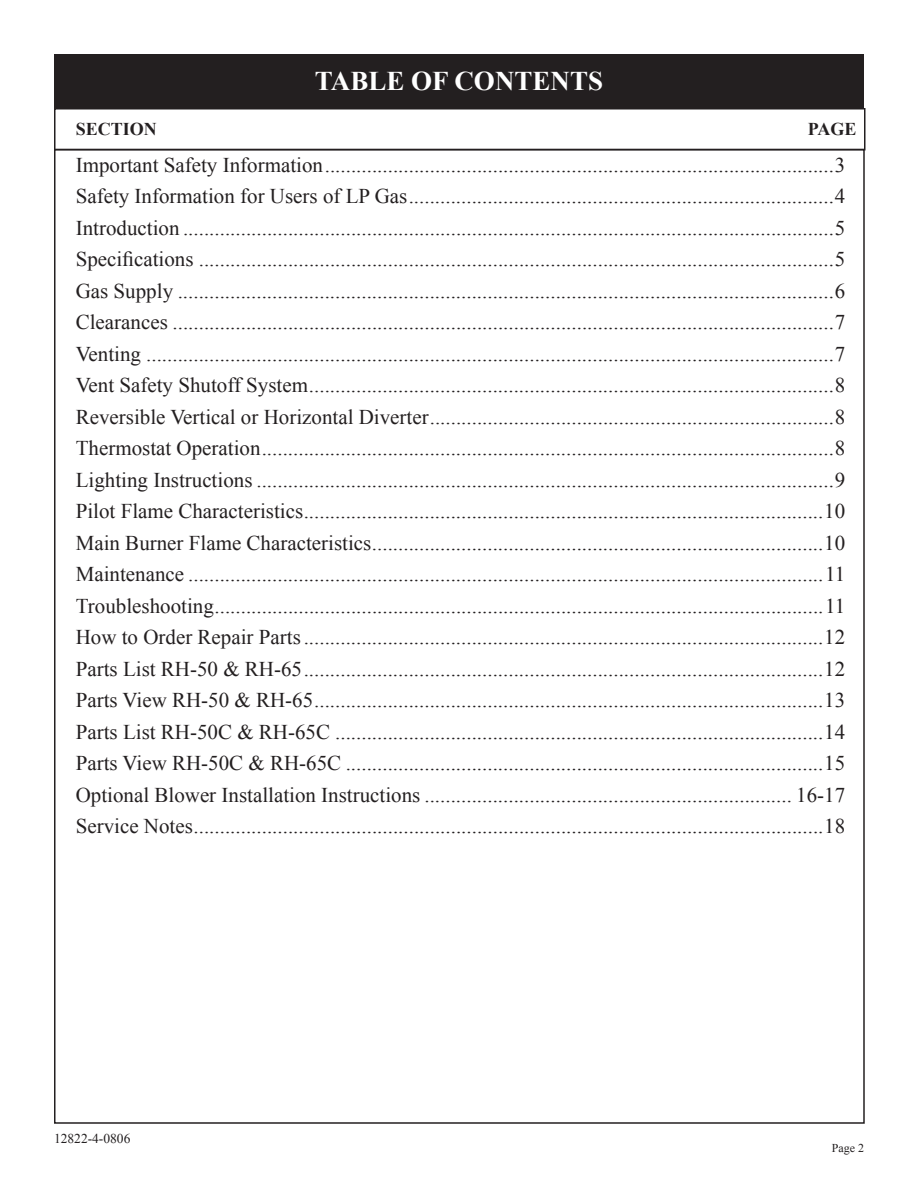
<style>
.page{position:relative;width:918px;height:1188px;background:#fff}
.page>*{position:absolute;margin:0;border:0;box-sizing:border-box;transform-origin:0 0}
.t1{font:700 27px "Times New Roman";color:#fff}
.t2{font:21px/31.5px "Times New Roman";color:#231f20;text-align:justify}
.t3{font:700 18px "Times New Roman";color:#231f20}
.t4{font:13.5px "Times New Roman";color:#231f20}
.t5{font:12px "Times New Roman";color:#231f20}
</style>
<div class="page">
<div style="left:54px;top:54px;width:810px;height:54px;background:#231f20"></div>
<div style="left:54px;top:108px;width:812px;height:43px;border:2px solid #231f20"></div>
<p class="t1" style="left:315px;top:63px;width:290px">TABLE OF CONTENTS</p>
<p class="t3" style="left:76px;top:117px;width:83px">SECTION</p>
<p class="t3" style="left:808px;top:117px;width:50px">PAGE</p>
<p class="t2" style="left:76px;top:148px;width:771px">Important Safety Information .................................................................................................3<br>Safety Information for Users of LP Gas .................................................................................4<br>Introduction ............................................................................................................................5<br>Specifications .........................................................................................................................5<br>Gas Supply .............................................................................................................................6<br>Clearances ..............................................................................................................................7<br>Venting ...................................................................................................................................7<br>Vent Safety Shutoff System ....................................................................................................8<br>Reversible Vertical or Horizontal Diverter .............................................................................8<br>Thermostat Operation .............................................................................................................8<br>Lighting Instructions ..............................................................................................................9<br>Pilot Flame Characteristics ...................................................................................................10<br>Main Burner Flame Characteristics ......................................................................................10<br>Maintenance .........................................................................................................................11<br>Troubleshooting ....................................................................................................................11<br>How to Order Repair Parts ...................................................................................................12<br>Parts List RH-50 &amp; RH-65 ...................................................................................................12<br>Parts View RH-50 &amp; RH-65 .................................................................................................13<br>Parts List RH-50C &amp; RH-65C .............................................................................................14<br>Parts View RH-50C &amp; RH-65C ...........................................................................................15<br>Optional Blower Installation Instructions ...................................................................... 16-17<br>Service Notes ........................................................................................................................18</p>
<p class="t4" style="left:54px;top:1130px;width:78px">12822-4-0806</p>
<p class="t5" style="left:832px;top:1140px;width:34px">Page 2</p>
</div>
